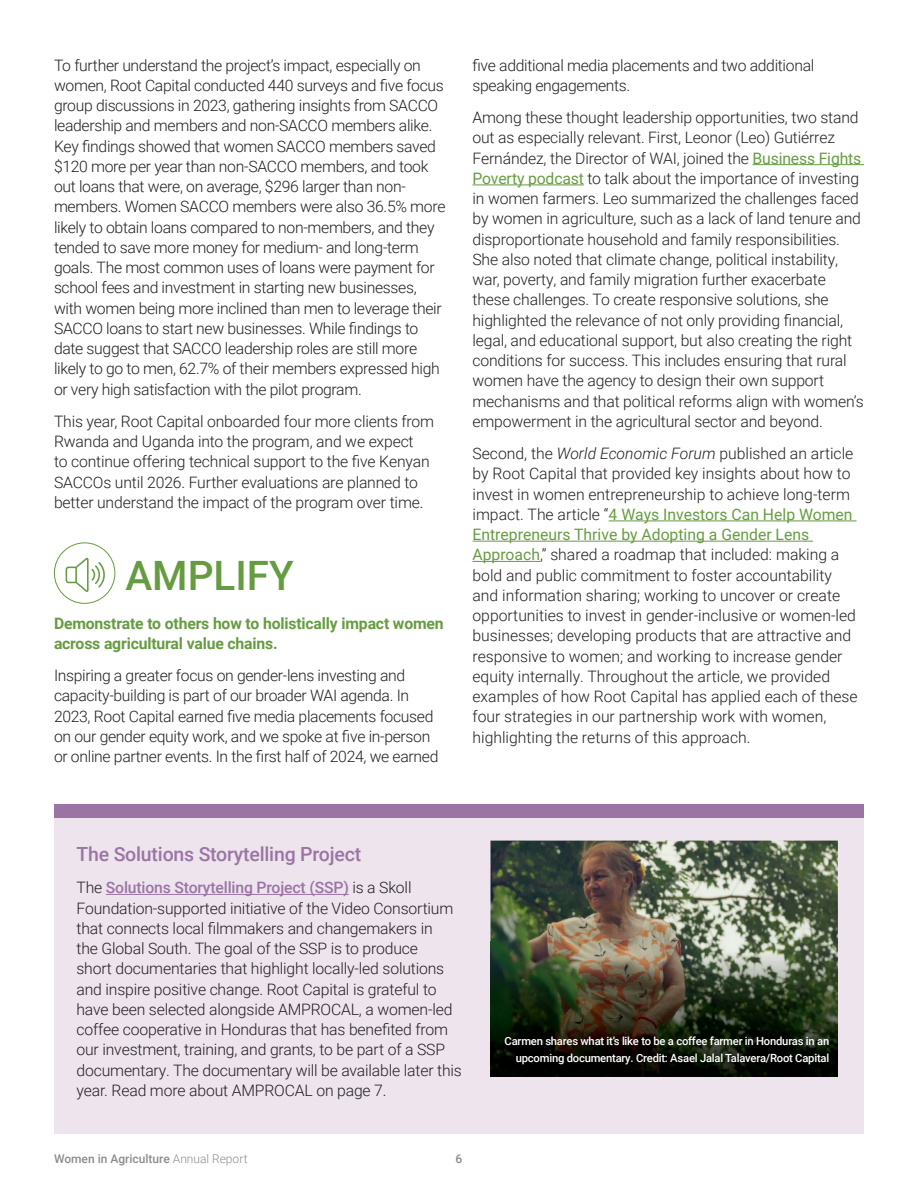
<style>
.page{position:relative;width:918px;height:1188px;background:#fff}
.page>*{position:absolute;margin:0;border:0;box-sizing:border-box;transform-origin:0 0}
.t1{font:500 40.5px "Roboto";color:#669c41}
.t2{font:500 19.5px "Roboto";letter-spacing:-.01em;color:#9b74a4}
.t3{font:300 15.75px/20.2px "Roboto";letter-spacing:-.01em;color:#231f20}
.t4{font:700 15.75px/20.2px "Roboto";letter-spacing:-.01em;color:#669c41}
.t5{font:500 12px "Roboto";color:#8a8c8f}
.t6{font:500 11.25px/16.5px "Roboto";letter-spacing:-.02em;color:#fff;text-align:right}
.s1{font-weight:400;color:#669c41}
.s2{font-style:italic}
.s3{font-weight:500;color:#9b74a4}
.s4{font-weight:300}
</style>
<div class="page">
<svg style="left:66px;top:558px;width:39px;height:34px"></svg>
<div style="left:54px;top:542px;width:61px;height:62px;border:1px solid #669c41;border-radius:50%"></div>
<hr style="left:753px;top:164px;width:111px;height:1px;background:#669c41">
<hr style="left:472px;top:185px;width:112px;height:1px;background:#669c41">
<hr style="left:609px;top:521px;width:248px;height:1px;background:#669c41">
<hr style="left:472px;top:541px;width:341px;height:1px;background:#669c41">
<hr style="left:472px;top:561px;width:68px;height:1px;background:#669c41">
<div style="left:54px;top:818px;width:810px;height:316px;background:#ede4ee"></div>
<hr style="left:106px;top:894px;width:243px;height:1px;background:#9b74a4">
<div style="left:54px;top:805px;width:810px;height:13px;background:#9b74a4"></div>
<img style="left:490px;top:841px;width:348px;height:100px">
<img style="left:490px;top:941px;width:348px;height:135px">
<p class="t3" style="left:54px;top:54px;width:393px">To further understand the project’s impact, especially on women, Root Capital conducted 440 surveys and five focus group discussions in 2023, gathering insights from SACCO leadership and members and non-SACCO members alike.<br>Key findings showed that women SACCO members saved $120 more per year than non-SACCO members, and took out loans that were, on average, $296 larger than non&shy;members. Women SACCO members were also 36.5% more likely to obtain loans compared to non-members, and they tended to save more money for medium- and long-term goals. The most common uses of loans were payment for school fees and investment in starting new businesses, with women being more inclined than men to leverage their SACCO loans to start new businesses. While findings to date suggest that SACCO leadership roles are still more likely to go to men, 62.7% of their members expressed high or very high satisfaction with the pilot program.</p>
<p class="t3" style="left:54px;top:411px;width:382px">This year, Root Capital onboarded four more clients from Rwanda and Uganda into the program, and we expect<br>to continue offering technical support to the five Kenyan SACCOs until 2026. Further evaluations are planned to better understand the impact of the program over time.</p>
<h1 class="t1" style="left:125px;top:547px;width:170px">AMPLIFY</h1>
<p class="t4" style="left:54px;top:612px;width:391px">Demonstrate to others how to holistically impact women across agricultural value chains.</p>
<p class="t3" style="left:54px;top:665px;width:386px">Inspiring a greater focus on gender-lens investing and capacity-building is part of our broader WAI agenda. In 2023, Root Capital earned five media placements focused on our gender equity work, and we spoke at five in-person or online partner events. In the first half of 2024, we earned</p>
<p class="t3" style="left:472px;top:54px;width:343px">five additional media placements and two additional speaking engagements.</p>
<p class="t3" style="left:472px;top:107px;width:393px">Among these thought leadership opportunities, two stand out as especially relevant. First, Leonor (Leo) Gutiérrez Fernández, the Director of WAI, joined the <span class="s1">Business Fights Poverty podcast</span> to talk about the importance of investing in women farmers. Leo summarized the challenges faced by women in agriculture, such as a lack of land tenure and disproportionate household and family responsibilities.<br>She also noted that climate change, political instability, war, poverty, and family migration further exacerbate these challenges. To create responsive solutions, she highlighted the relevance of not only providing financial, legal, and educational support, but also creating the right conditions for success. This includes ensuring that rural women have the agency to design their own support mechanisms and that political reforms align with women’s empowerment in the agricultural sector and beyond.</p>
<p class="t3" style="left:472px;top:443px;width:387px">Second, the <span class="s2">World Economic Forum</span> published an article by Root Capital that provided key insights about how to invest in women entrepreneurship to achieve long-term impact. The article “<span class="s1">4 Ways Investors Can Help Women Entrepreneurs Thrive by Adopting a Gender Lens Approach</span>,” shared a roadmap that included: making a bold and public commitment to foster accountability and information sharing; working to uncover or create opportunities to invest in gender-inclusive or women-led businesses; developing products that are attractive and responsive to women; and working to increase gender equity internally. Throughout the article, we provided examples of how Root Capital has applied each of these four strategies in our partnership work with women, highlighting the returns of this approach.</p>
<p class="t2" style="left:76px;top:840px;width:286px">The Solutions Storytelling Project</p>
<p class="t3" style="left:76px;top:877px;width:387px">The <span class="s3">Solutions Storytelling Project (SSP)</span> is a Skoll Foundation-supported initiative of the Video Consortium that connects local filmmakers and changemakers in<br>the Global South. The goal of the SSP is to produce<br>short documentaries that highlight locally-led solutions and inspire positive change. Root Capital is grateful to have been selected alongside AMPROCAL, a women-led coffee cooperative in Honduras that has benefited from our investment, training, and grants, to be part of a SSP documentary. The documentary will be available later this year. Read more about AMPROCAL on page 7.</p>
<p class="t5" style="left:54px;top:1150px;width:195px">Women in Agriculture <span class="s4">Annual Report</span></p>
<p class="t5" style="left:456px;top:1150px;width:8px">6</p>
<p class="t6" style="left:505px;top:1033px;width:326px">Carmen shares what it’s like to be a coffee farmer in Honduras in an upcoming documentary. Credit: Asael Jalal Talavera/Root Capital</p>
</div>
